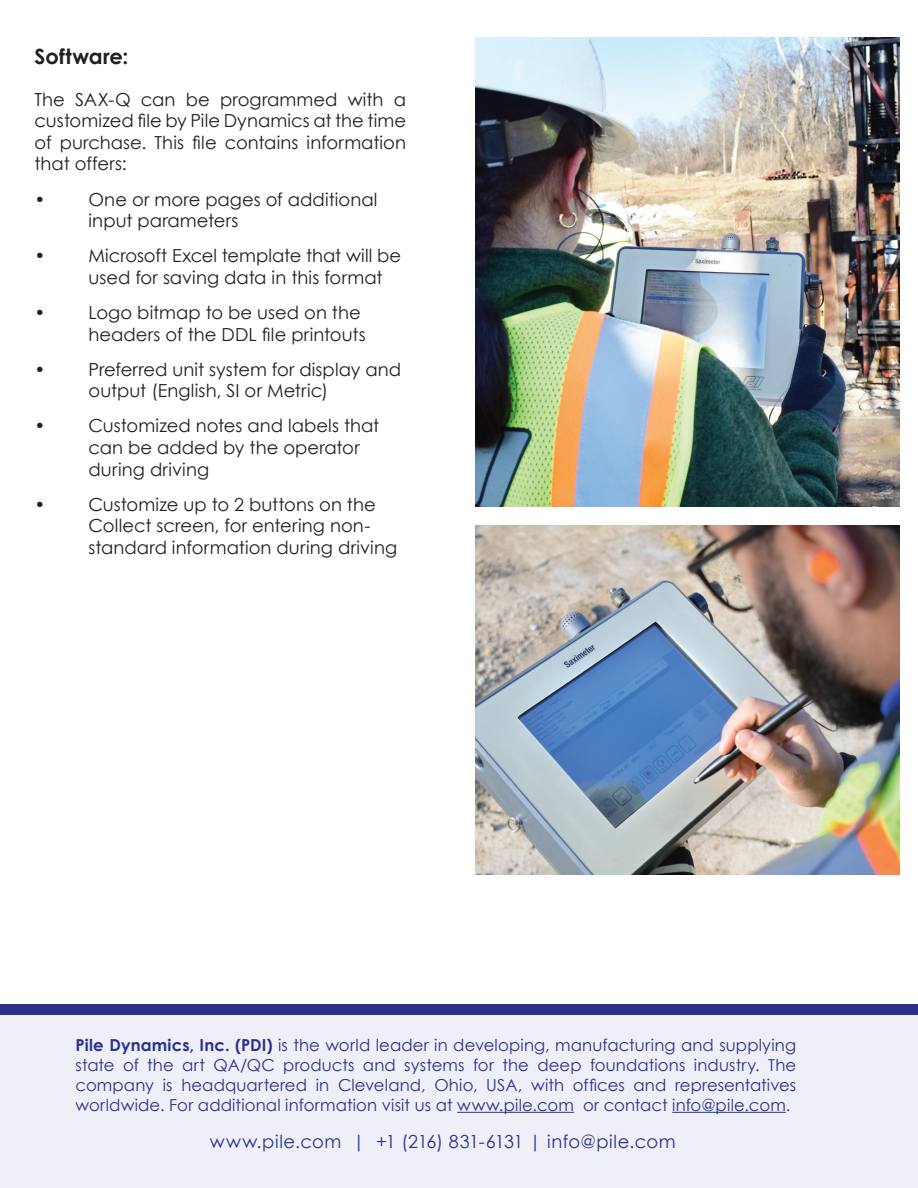
<style>
.page{position:relative;width:918px;height:1188px;background:#fff}
.page>*{position:absolute;margin:0;border:0;box-sizing:border-box;transform-origin:0 0}
.t1{font:700 21px "Century Gothic";letter-spacing:.01em;color:#231f20}
.t2{font:18px/21.6px "Century Gothic";letter-spacing:.005em;color:#231f20}
.t3{font:18px "Century Gothic";letter-spacing:.03em;color:#29338e}
.t4{font:16.5px/19.8px "Century Gothic";letter-spacing:.01em;color:#29338e;text-align:justify}
.s1{font-weight:700}
</style>
<div class="page">
<div style="left:0;top:1013px;width:918px;height:175px;background:#efeff7"></div>
<hr style="left:457px;top:1112px;width:117px;height:1px;background:#29338e">
<hr style="left:672px;top:1112px;width:114px;height:1px;background:#29338e">
<div style="left:0;top:1004px;width:918px;height:11px;background:#2c308d"></div>
<img style="left:475px;top:38px;width:425px;height:469px">
<img style="left:475px;top:525px;width:425px;height:350px">
<p class="t1" style="left:34px;top:40px;width:95px">Software:</p>
<p class="t2" style="left:34px;top:88px;width:373px;text-align:justify">The SAX-Q can be programmed with a customized file by Pile Dynamics at the time of purchase. This file contains information that offers:</p>
<p class="t2" style="left:88px;top:188px;width:291px;text-indent:-54px">• One or more pages of additional input parameters</p>
<p class="t2" style="left:88px;top:245px;width:314px;text-indent:-54px">• Microsoft Excel template that will be used for saving data in this format</p>
<p class="t2" style="left:34px;top:301px;width:333px;text-align:right">• Logo bitmap to be used on the headers of the DDL file printouts</p>
<p class="t2" style="left:88px;top:358px;width:314px;text-indent:-54px">• Preferred unit system for display and output (English, SI or Metric)</p>
<p class="t2" style="left:88px;top:415px;width:292px;text-indent:-54px">• Customized notes and labels that can be added by the operator during driving</p>
<p class="t2" style="left:88px;top:493px;width:310px;text-indent:-54px">• Customize up to 2 buttons on the<br>Collect screen, for entering non&shy;standard information during driving</p>
<p class="t4" style="left:76px;top:1035px;width:722px"><span class="s1">Pile Dynamics, Inc. (PDI)</span> is the world leader in developing, manufacturing and supplying state of the art QA/QC products and systems for the deep foundations industry. The company is headquartered in Cleveland, Ohio, USA, with offices and representatives worldwide. For additional information visit us at www.pile.com or contact info@pile.com.</p>
<p class="t3" style="left:210px;top:1129px;width:467px">www.pile.com | +1 (216) 831-6131 | info@pile.com</p>
</div>
